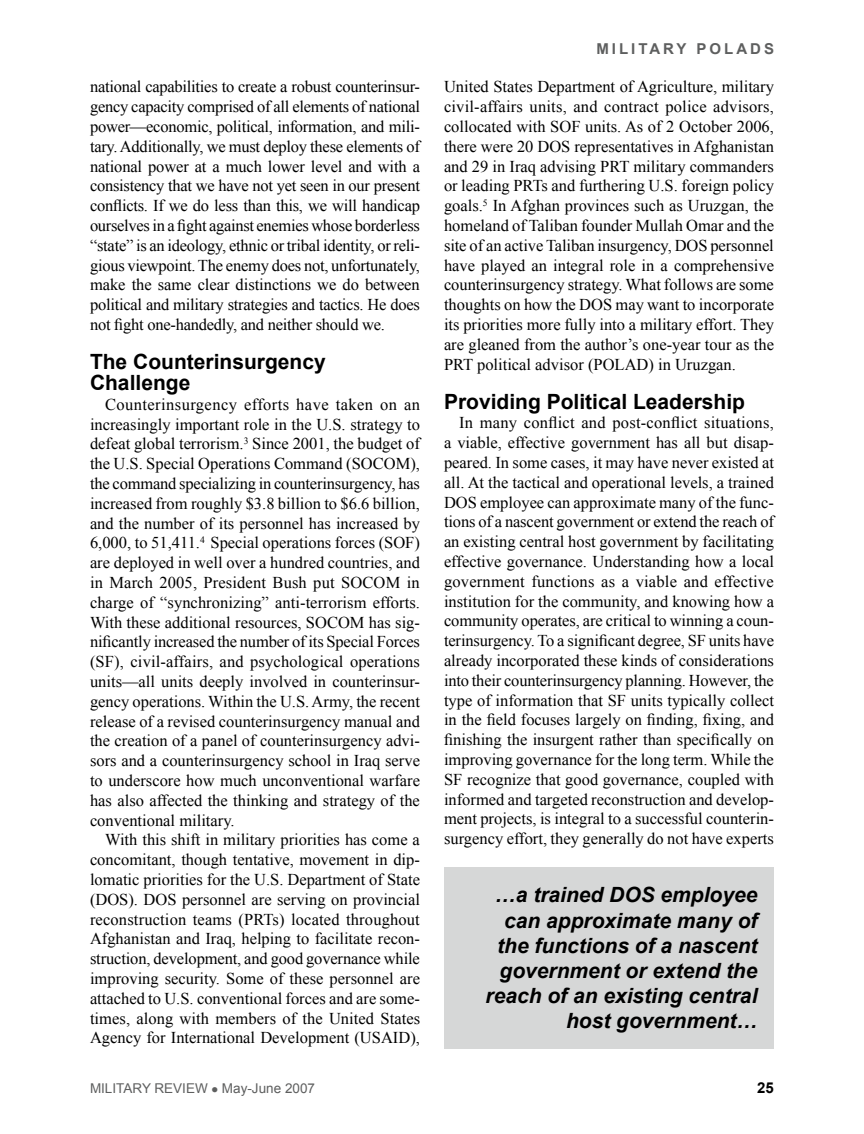
<style>
.page{position:relative;width:864px;height:1134px;background:#fff}
.page>*{position:absolute;margin:0;border:0;box-sizing:border-box;transform-origin:0 0}
.fob{font:italic 700 21px/25.2px "Arial";color:#000;text-align:right}
.subhead{font:700 21px/21px "Arial";color:#000}
.fob-2{font:16.5px/19.8px "Times New Roman";color:#000;text-align:justify}
.RUNNINGHEAD{font:700 15px "Arial";letter-spacing:.2em;color:#5e5f5f}
.subhead-2{font:700 15px "Arial";color:#000}
.subhead-3{font:13.5px "Arial";color:#5e5f5f}
</style>
<div class="page">
<div style="left:444px;top:867px;width:330px;height:181px;background:#d6d7d7"></div>
<p class="fob-2" style="left:90px;top:77px;width:332px">national capabilities to create a robust counterinsur&shy;gency capacity comprised of all elements of national power—economic, political, information, and mili&shy;tary. Additionally, we must deploy these elements of national power at a much lower level and with a consistency that we have not yet seen in our present conflicts. If we do less than this, we will handicap ourselves in a fight against enemies whose borderless “state” is an ideology, ethnic or tribal identity, or reli&shy;gious viewpoint. The enemy does not, unfortunately, make the same clear distinctions we do between political and military strategies and tactics. He does not fight one-handedly, and neither should we.</p>
<p class="subhead" style="left:90px;top:352px;width:237px">The Counterinsurgency<br>Challenge</p>
<p class="fob-2" style="left:90px;top:394px;width:332px;text-indent:15px">Counterinsurgency efforts have taken on an increasingly important role in the U.S. strategy to defeat global terrorism.<sup>3</sup> Since 2001, the budget of the U.S. Special Operations Command (SOCOM), the command specializing in counterinsurgency, has increased from roughly $3.8 billion to $6.6 billion, and the number of its personnel has increased by 6,000, to 51,411.<sup>4</sup> Special operations forces (SOF) are deployed in well over a hundred countries, and in March 2005, President Bush put SOCOM in charge of “synchronizing” anti-terrorism efforts.<br>With these additional resources, SOCOM has sig&shy;nificantly increased the number of its Special Forces (SF), civil-affairs, and psychological operations units—all units deeply involved in counterinsur&shy;gency operations. Within the U.S. Army, the recent release of a revised counterinsurgency manual and the creation of a panel of counterinsurgency advi&shy;sors and a counterinsurgency school in Iraq serve to underscore how much unconventional warfare has also affected the thinking and strategy of the conventional military.</p>
<p class="fob-2" style="left:90px;top:830px;width:332px;text-indent:15px">With this shift in military priorities has come a concomitant, though tentative, movement in dip&shy;lomatic priorities for the U.S. Department of State (DOS). DOS personnel are serving on provincial reconstruction teams (PRTs) located throughout Afghanistan and Iraq, helping to facilitate recon&shy;struction, development, and good governance while improving security. Some of these personnel are attached to U.S. conventional forces and are some&shy;times, along with members of the United States Agency for International Development (USAID),</p>
<p class="RUNNINGHEAD" style="left:596px;top:39px;width:179px">MILITARY POLADS</p>
<p class="fob-2" style="left:444px;top:77px;width:332px">United States Department of Agriculture, military civil-affairs units, and contract police advisors, collocated with SOF units. As of 2 October 2006, there were 20 DOS representatives in Afghanistan and 29 in Iraq advising PRT</p>
<p class="fob-2" style="left:444px;top:156px;width:332px;text-indent:189px">military commanders or leading PRTs and furthering U.S. foreign policy goals.<sup>5</sup> In Afghan provinces such as Uruzgan, the homeland of Taliban founder Mullah Omar and the site of an active Taliban insurgency, DOS personnel have played an integral role in a comprehensive counterinsurgency strategy. What follows are some thoughts on how the DOS may want to incorporate its priorities more fully into a military effort. They are gleaned from the author’s one-year tour as the PRT political advisor (POLAD) in Uruzgan.</p>
<p class="subhead" style="left:444px;top:391px;width:303px">Providing Political Leadership</p>
<p class="fob-2" style="left:444px;top:413px;width:332px;text-indent:15px">In many conflict and post-conflict situations, a viable, effective government has all but disap&shy;peared. In some cases, it may have never existed at all. At the tactical and operational levels, a trained DOS employee can approximate many of the func&shy;tions of a nascent government or extend the reach of an existing central host government by facilitating effective governance. Understanding how a local government functions as a viable and effective institution for the community, and knowing how a community operates, are critical to winning a coun&shy;terinsurgency. To a significant degree, SF units have already incorporated these kinds of considerations into their counterinsurgency planning. However, the type of information that SF units typically collect in the field focuses largely on finding, fixing, and finishing the insurgent rather than specifically on improving governance for the long term. While the SF recognize that good governance, coupled with informed and targeted reconstruction and develop&shy;ment projects, is integral to a successful counterin&shy;surgency effort, they generally do not have experts</p>
<p class="fob" style="left:486px;top:883px;width:273px">…a trained DOS employee can approximate many of the functions of a nascent government or extend the reach of an existing central host government…</p>
<p class="subhead-3" style="left:90px;top:1080px;width:227px">MILITARY REVIEW ● MAY-JUNE 2007</p>
<p class="subhead-2" style="left:757px;top:1078px;width:18px">25</p>
</div>
